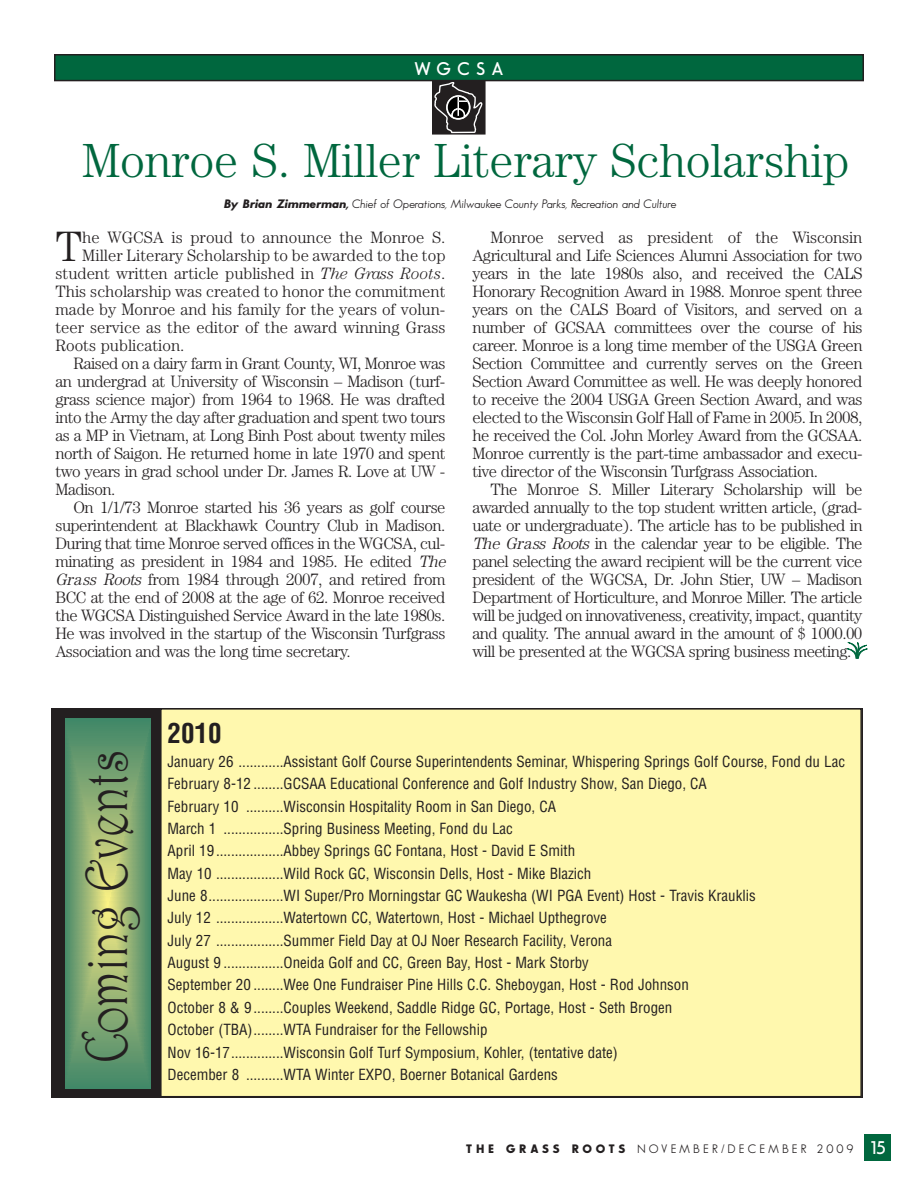
<style>
.page{position:relative;width:918px;height:1188px;background:#fff}
.page>*{position:absolute;margin:0;border:0;box-sizing:border-box;transform-origin:0 0}
.t1{font:60px "Harrington";color:#231f20;scale:.8 1}
.t2{font:300 48px "Century";letter-spacing:-.005em;color:#00673e}
.t3{font:300 42.6px "Century";color:#231f20}
.t4{font:700 condensed 27px "Helvetica";color:#231f20}
.t5{font:600 18px "Sans Serif FLF";letter-spacing:.345em;color:#fff}
.t6{font:300 16.5px/18px "Century";letter-spacing:-.03em;color:#231f20;text-align:justify}
.t7{font:300 16.5px "Century";color:#231f20}
.t8{font:condensed 15px/22.4px "Helvetica";color:#231f20}
.t9{font:italic 12px "Sans Serif FLF";color:#231f20}
.t10{font:12px "Sans Serif FLF";letter-spacing:.26em;color:#231f20}
.s1{font-weight:700}
.s2{font-style:italic}
.s3{font-weight:600;font-size:18px;color:#fff}
</style>
<div class="page">
<svg style="left:432px;top:81px;width:54px;height:54px;background:#403d3e"></svg>
<div style="left:446px;top:95px;width:25px;height:25px;border:1px solid #fff;border-radius:50%"></div>
<div style="left:864px;top:1134px;width:27px;height:27px;background:#00673e"></div>
<svg style="left:847px;top:642px;width:21px;height:16px"></svg>
<div style="left:55px;top:55px;width:808px;height:26px;background:#00673e"></div>
<div style="left:54px;top:54px;width:810px;height:27px;border:2px solid #231f20"></div>
<div style="left:52px;top:708px;width:811px;height:390px;background:#231f20"></div>
<svg style="left:66px;top:719px;width:84px;height:370px;background:#7da672"></svg>
<div style="left:161px;top:709px;width:700px;height:388px;background:#fff8ae"></div>
<div style="left:160px;top:708px;width:702px;height:389px;border:2px solid #231f20"></div>
<p class="t5" style="left:414px;top:58px;width:91px">WGCSA</p>
<h2 class="t2" style="left:82px;top:144px;width:769px">Monroe S. Miller Literary Scholarship</h2>
<p class="t9" style="left:223px;top:196px;width:454px"><span class="s1">By Brian Zimmerman,</span> Chief of Operations, Milwaukee County Parks, Recreation and Culture</p>
<h3 class="t3" style="left:56px;top:232px;width:28px">T</h3>
<p class="t7" style="left:82px;top:232px;width:365px">he WGCSA is proud to announce the Monroe S.</p>
<p class="t7" style="left:82px;top:250px;width:365px">Miller Literary Scholarship to be awarded to the top</p>
<p class="t7" style="left:56px;top:268px;width:391px">student written article published in <span class="s2">The Grass Roots</span>.</p>
<p class="t7" style="left:55px;top:286px;width:391px">This scholarship was created to honor the commitment</p>
<p class="t7" style="left:55px;top:304px;width:391px">made by Monroe and his family for the years of volun-</p>
<p class="t7" style="left:55px;top:322px;width:392px">teer service as the editor of the award winning Grass</p>
<p class="t7" style="left:55px;top:340px;width:131px">Roots publication.</p>
<p class="t6" style="left:74px;top:356px;width:373px">Raised on a dairy farm in Grant County, WI, Monroe was</p>
<p class="t6" style="left:55px;top:374px;width:392px">an undergrad at University of Wisconsin – Madison (turf-</p>
<p class="t6" style="left:55px;top:392px;width:391px">grass science major) from 1964 to 1968. He was drafted</p>
<p class="t6" style="left:55px;top:410px;width:391px">into the Army the day after graduation and spent two tours</p>
<p class="t6" style="left:55px;top:428px;width:392px">as a MP in Vietnam, at Long Binh Post about twenty miles</p>
<p class="t6" style="left:55px;top:446px;width:392px">north of Saigon. He returned home in late 1970 and spent</p>
<p class="t6" style="left:55px;top:464px;width:391px">two years in grad school under Dr. James R. Love at UW -</p>
<p class="t6" style="left:55px;top:482px;width:61px">Madison.</p>
<p class="t6" style="left:74px;top:500px;width:374px">On 1/1/73 Monroe started his 36 years as golf course</p>
<p class="t6" style="left:55px;top:518px;width:391px">superintendent at Blackhawk Country Club in Madison.</p>
<p class="t6" style="left:55px;top:536px;width:391px">During that time Monroe served offices in the WGCSA, cul-</p>
<p class="t6" style="left:55px;top:554px;width:395px">minating as president in 1984 and 1985. He edited <span class="s2">The</span></p>
<p class="t6" style="left:55px;top:572px;width:392px"><span class="s2">Grass Roots</span> from 1984 through 2007, and retired from</p>
<p class="t6" style="left:55px;top:590px;width:392px">BCC at the end of 2008 at the age of 62. Monroe received</p>
<p class="t6" style="left:55px;top:608px;width:391px">the WGCSA Distinguished Service Award in the late 1980s.</p>
<p class="t6" style="left:55px;top:626px;width:392px">He was involved in the startup of the Wisconsin Turfgrass</p>
<p class="t6" style="left:55px;top:644px;width:297px">Association and was the long time secretary.</p>
<p class="t6" style="left:472px;top:230px;width:392px;text-indent:18px">Monroe served as president of the Wisconsin Agricultural and Life Sciences Alumni Association for two years in the late 1980s also, and received the CALS Honorary Recognition Award in 1988. Monroe spent three years on the CALS Board of Visitors, and served on a number of GCSAA committees over the course of his career. Monroe is a long time member of the USGA Green Section Committee and currently serves on the Green Section Award Committee as well. He was deeply honored to receive the 2004 USGA Green Section Award, and was elected to the Wisconsin Golf Hall of Fame in 2005. In 2008, he received the Col. John Morley Award from the GCSAA.<br>Monroe currently is the part-time ambassador and execu&shy;tive director of the Wisconsin Turfgrass Association.</p>
<p class="t6" style="left:472px;top:482px;width:392px;text-indent:18px">The Monroe S. Miller Literary Scholarship will be awarded annually to the top student written article, (grad&shy;uate or undergraduate). The article has to be published in <span class="s2">The Grass Roots</span> in the calendar year to be eligible. The panel selecting the award recipient will be the current vice president of the WGCSA, Dr. John Stier, UW – Madison Department of Horticulture, and Monroe Miller. The article will be judged on innovativeness, creativity, impact, quantity and quality. The annual award in the amount of $ 1000.00 will be presented at the WGCSA spring business meeting.</p>
<h1 class="t1" style="left:71px;top:1063px;width:394px;rotate:-90deg">Coming Events</h1>
<h3 class="t4" style="left:168px;top:718px;width:55px">2010</h3>
<p class="t8" style="left:168px;top:751px;width:679px">January 26 ............Assistant Golf Course Superintendents Seminar, Whispering Springs Golf Course, Fond du Lac February 8-12 ........GCSAA Educational Conference and Golf Industry Show, San Diego, CA<br>February 10 ..........Wisconsin Hospitality Room in San Diego, CA<br>March 1 ................Spring Business Meeting, Fond du Lac<br>April 19..................Abbey Springs GC Fontana, Host - David E Smith<br>May 10 ..................Wild Rock GC, Wisconsin Dells, Host - Mike Blazich<br>June 8....................WI Super/Pro Morningstar GC Waukesha (WI PGA Event) Host - Travis Krauklis<br>July 12 ..................Watertown CC, Watertown, Host - Michael Upthegrove<br>July 27 ..................Summer Field Day at OJ Noer Research Facility, Verona<br>August 9 ................Oneida Golf and CC, Green Bay, Host - Mark Storby<br>September 20 ........Wee One Fundraiser Pine Hills C.C. Sheboygan, Host - Rod Johnson<br>October 8 &amp; 9 ........Couples Weekend, Saddle Ridge GC, Portage, Host - Seth Brogen<br>October (TBA)........WTA Fundraiser for the Fellowship<br>Nov 16-17..............Wisconsin Golf Turf Symposium, Kohler, (tentative date)<br>December 8 ..........WTA Winter EXPO, Boerner Botanical Gardens</p>
<p class="t10" style="left:466px;top:1142px;width:422px"><span class="s1">THE GRASS ROOTS</span> NOVEMBER/DECEMBER 2009 <span class="s3">15</span></p>
</div>
